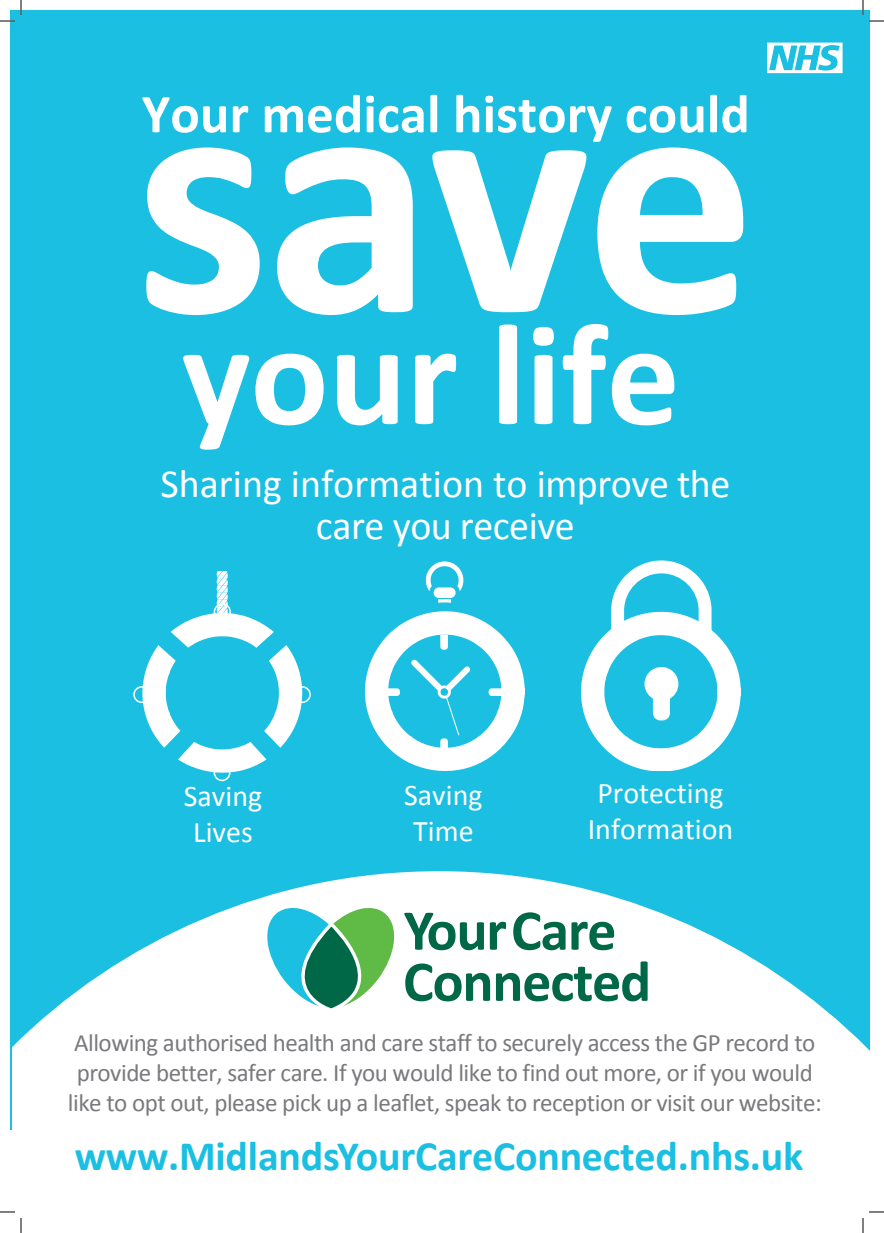
<style>
.page{position:relative;width:884px;height:1233px;background:#fff}
.page>*{position:absolute;margin:0;border:0;box-sizing:border-box;transform-origin:0 0}
.t1{font:700 341px "Calibri";color:#fff}
.t2{font:700 146px "Calibri";letter-spacing:-.005em;color:#fff}
.t3{font:700 58px/51.1px "Calibri";letter-spacing:-.02em;color:#006847}
.t4{font:700 55px "Calibri";color:#fff}
.t5{font:700 42px "Calibri";letter-spacing:-.005em;color:#1abfe2}
.t6{font:40px/42.2px "Calibri";letter-spacing:-.01em;color:#fff;text-align:center}
.t7{font:30px/36px "Calibri";color:#fff;text-align:center}
.t8{font:25px/30.2px "Calibri";letter-spacing:-.02em;color:#797a7d;text-align:center}
</style>
<div class="page">
<div style="left:10px;top:10px;width:859px;height:1120px;background:#1abfe2"></div>
<svg style="left:12px;top:871px;width:858px;height:259px;fill:#fff"></svg>
<svg style="left:267px;top:908px;width:133px;height:100px"></svg>
<div style="left:133px;top:686px;width:17px;height:17px;border:2px solid #fff;border-radius:50%"></div>
<div style="left:294px;top:686px;width:17px;height:17px;border:2px solid #fff;border-radius:50%"></div>
<div style="left:214px;top:764px;width:17px;height:17px;border:2px solid #fff;border-radius:50%"></div>
<svg style="left:141px;top:571px;width:161px;height:203px"></svg>
<svg style="left:767px;top:43px;width:75px;height:30px"></svg>
<svg style="left:581px;top:560px;width:160px;height:211px"></svg>
<div style="left:653px;top:692px;width:17px;height:28px;background:#fff;border-radius:7px"></div>
<svg style="left:365px;top:561px;width:160px;height:210px"></svg>
<svg style="left:0;top:1211px;width:15px;height:1px"></svg>
<svg style="left:869px;top:1211px;width:15px;height:1px"></svg>
<svg style="left:0;top:0;width:22px;height:22px"></svg>
<svg style="left:20px;top:1218px;width:2px;height:15px"></svg>
<svg style="left:862px;top:0;width:22px;height:22px"></svg>
<svg style="left:862px;top:1218px;width:2px;height:15px"></svg>
<h3 class="t4" style="left:142px;top:79px;width:610px">Your medical history could</h3>
<h1 class="t1" style="left:134px;top:-20px;width:624px">save</h1>
<h2 class="t2" style="left:182px;top:282px;width:500px">your life</h2>
<h3 class="t6" style="left:160px;top:462px;width:571px">Sharing information to improve the care you receive</h3>
<p class="t7" style="left:184px;top:778px;width:80px">Saving<br>Lives</p>
<p class="t7" style="left:404px;top:777px;width:80px">Saving<br>Time</p>
<p class="t7" style="left:588px;top:775px;width:147px">Protecting<br>Information</p>
<h3 class="t3" style="left:403px;top:904px;width:250px">YourCare<br>Connected</h3>
<p class="t8" style="left:68px;top:1027px;width:755px">Allowing authorised health and care staff to securely access the GP record to provide better, safer care. If you would like to find out more, or if you would like to opt out, please pick up a leaflet, speak to reception or visit our website:</p>
<h3 class="t5" style="left:75px;top:1128px;width:730px">www.MidlandsYourCareConnected.nhs.uk</h3>
</div>
